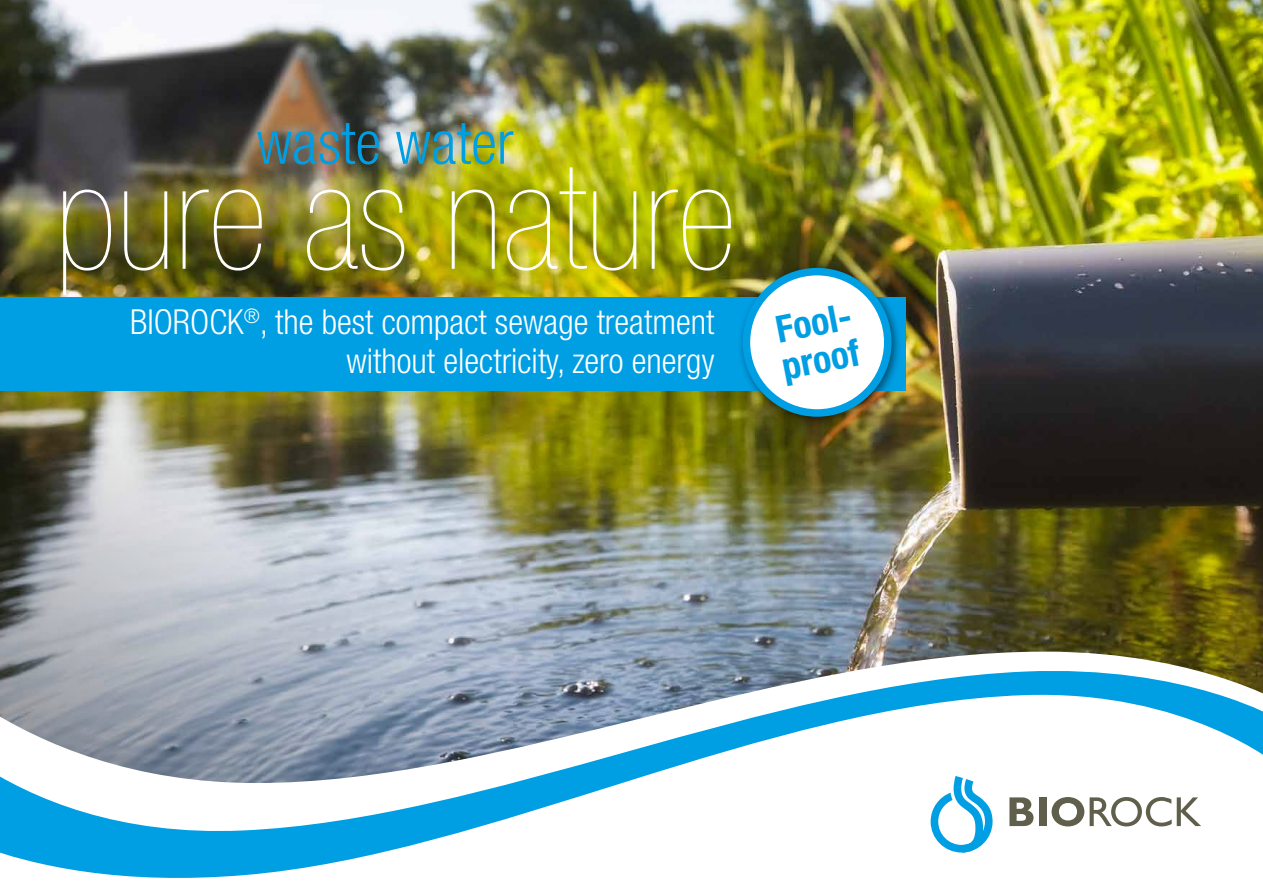
<style>
.page{position:relative;width:1263px;height:893px;background:#fff}
.page>*{position:absolute;margin:0;border:0;box-sizing:border-box;transform-origin:0 0}
.t1{font:900 condensed 150px "Helvetica Neue";color:#fff}
.t2{font:300 condensed 60px "Helvetica Neue";color:#009ee3}
.t3{font:700 condensed 37.5px/37.5px "Helvetica Neue";color:#009ee3}
.t4{font:300 condensed 34.5px/39px "Helvetica Neue";color:#fff;text-align:right}
</style>
<div class="page">
<img style="left:0;top:0;width:1263px;height:390px">
<img style="left:0;top:390px;width:1263px;height:256px">
<svg style="left:0;top:455px;width:1px;height:191px"></svg>
<img style="left:0;top:646px;width:1263px;height:18px">
<svg style="left:0;top:664px;width:1263px;height:214px"></svg>
<svg style="left:1009px;top:797px;width:24px;height:29px"></svg>
<div style="left:1039px;top:797px;width:7px;height:29px;background:#5f5f4b"></div>
<svg style="left:1051px;top:797px;width:150px;height:29px"></svg>
<svg style="left:929px;top:774px;width:67px;height:80px"></svg>
<div style="left:0;top:298px;width:906px;height:93px;background:#009ee3"></div>
<div style="left:737px;top:263px;width:166px;height:165px;background:#000;opacity:.5"></div>
<div style="left:746px;top:272px;width:142px;height:141px;background:#fff;border-radius:50%"></div>
<div style="left:743px;top:268px;width:148px;height:149px;border:8px solid #009ee3;border-radius:50%"></div>
<h2 class="t2" style="left:257px;top:108px;width:258px">waste water</h2>
<h1 class="t1" style="left:56px;top:134px;width:682px">pure as nature</h1>
<p class="t4" style="left:130px;top:302px;width:35px">Biorock</p>
<p class="t4" style="left:244px;top:302px;width:472px"><sup>®</sup>, the best compact sewage treatment without electricity, zero energy</p>
<p class="t3" style="left:771px;top:311px;width:84px;rotate:-11deg">Fool&shy;proof</p>
</div>
